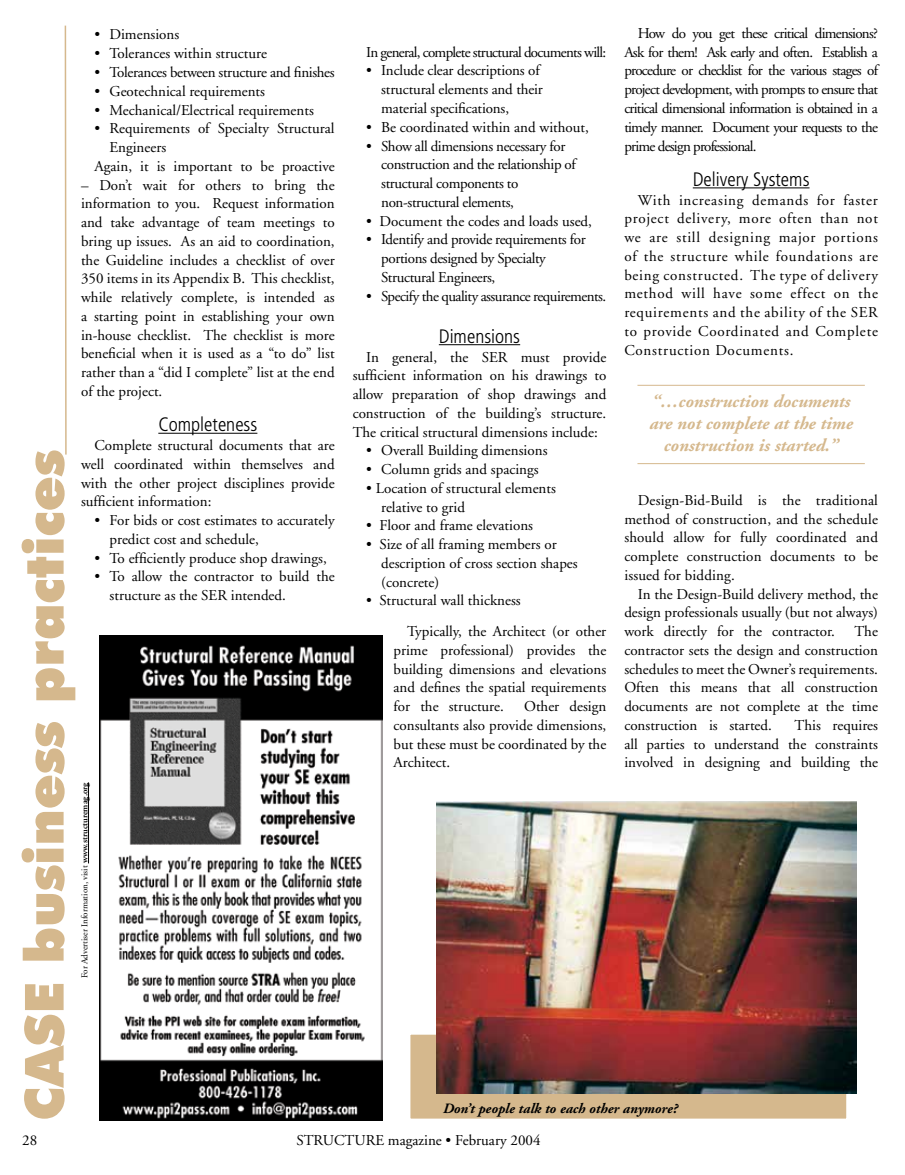
<style>
.page{position:relative;width:905px;height:1175px;background:#fff}
.page>*{position:absolute;margin:0;border:0;box-sizing:border-box;transform-origin:0 0}
.t1{font:900 54px "Futura BT";color:#d5b88d}
.t2{font:300 condensed 19.5px "Frutiger";color:#000}
.t3{font:italic 700 18px/21.6px "Adobe Garamond";color:#d5b88d;text-align:center}
.t4{font:15px/18.8px "Adobe Garamond";color:#000;text-align:justify}
.t5{font:15px/18.8px "Adobe Garamond";letter-spacing:-.025em;color:#000}
.t6{font:15px "Adobe Garamond";letter-spacing:-.05em;color:#000}
.t7{font:15px "Adobe Garamond";letter-spacing:-.035em;color:#000}
.t8{font:italic 700 14.25px "Adobe Garamond";color:#000}
.t9{font:9px "Adobe Garamond";color:#000}
.s1{font-weight:600}
</style>
<div class="page">
<svg style="left:64px;top:25px;width:3px;height:430px"></svg>
<img style="left:99px;top:635px;width:284px;height:485px">
<hr style="left:158px;top:433px;width:99px;height:1px;background:#000">
<hr style="left:439px;top:344px;width:81px;height:1px;background:#000">
<hr style="left:692px;top:187px;width:117px;height:1px;background:#000">
<hr style="left:88px;top:782px;width:1px;height:81px;background:#000">
<hr style="left:637px;top:385px;width:227px;height:1px;background:#d5b88d">
<hr style="left:637px;top:463px;width:227px;height:1px;background:#d5b88d">
<div style="left:409px;top:1034px;width:438px;height:85px;background:#d5b88d"></div>
<div style="left:409px;top:1033px;width:438px;height:87px;border:2px solid #fff"></div>
<img style="left:436px;top:801px;width:420px;height:292px">
<p class="t4" style="left:94px;top:26px;width:86px">• Dimensions</p>
<p class="t4" style="left:94px;top:44px;width:174px">• Tolerances within structure</p>
<p class="t5" style="left:94px;top:63px;width:241px">• Tolerances between structure and finishes</p>
<p class="t4" style="left:94px;top:82px;width:172px">• Geotechnical requirements</p>
<p class="t4" style="left:94px;top:101px;width:221px">• Mechanical/Electrical requirements</p>
<p class="t4" style="left:94px;top:119px;width:242px">• Requirements of Specialty Structural</p>
<p class="t4" style="left:110px;top:138px;width:58px">Engineers</p>
<p class="t4" style="left:94px;top:157px;width:242px">Again, it is important to be proactive</p>
<p class="t4" style="left:81px;top:176px;width:255px">– Don’t wait for others to bring the information to you. Request information and take advantage of team meetings to bring up issues. As an aid to coordination, the Guideline includes a checklist of over 350 items in its Appendix B. This checklist, while relatively complete, is intended as a starting point in establishing your own in-house checklist. The checklist is more beneficial when it is used as a “to do” list rather than a “did I complete” list at the end of the project.</p>
<h2 class="t2" style="left:158px;top:413px;width:101px">Completeness</h2>
<p class="t4" style="left:81px;top:436px;width:255px;text-indent:14px">Complete structural documents that are well coordinated within themselves and with the other project disciplines provide sufficient information:</p>
<p class="t4" style="left:110px;top:511px;width:227px;text-indent:-15px">• For bids or cost estimates to accurately predict cost and schedule,</p>
<p class="t4" style="left:94px;top:549px;width:234px">• To efficiently produce shop drawings,</p>
<p class="t4" style="left:110px;top:567px;width:227px;text-indent:-15px">• To allow the contractor to build the structure as the SER intended.</p>
<h1 class="t1" style="left:12px;top:1121px;width:672px;rotate:-90deg">CASE business practices</h1>
<p class="t9" style="left:80px;top:978px;width:197px;rotate:-90deg">For Advertiser Information, visit <span class="s1">www.structuremag.org</span></p>
<p class="t6" style="left:366px;top:44px;width:241px">In general, complete structural documents will:</p>
<p class="t4" style="left:381px;top:62px;width:163px;text-align:left;text-indent:-15px">• Include clear descriptions of structural elements and their material specifications,</p>
<p class="t4" style="left:366px;top:118px;width:224px">• Be coordinated within and without,</p>
<p class="t5" style="left:381px;top:137px;width:196px;text-indent:-15px">• Show all dimensions necessary for construction and the relationship of structural components to non-structural elements,</p>
<p class="t4" style="left:366px;top:212px;width:227px">• Document the codes and loads used,</p>
<p class="t5" style="left:381px;top:230px;width:206px;text-indent:-15px">• Identify and provide requirements for portions designed by Specialty<br>Structural Engineers,</p>
<p class="t7" style="left:366px;top:288px;width:242px">• Specify the quality assurance requirements.</p>
<h2 class="t2" style="left:439px;top:325px;width:83px">Dimensions</h2>
<p class="t4" style="left:352px;top:348px;width:255px;text-indent:14px">In general, the SER must provide sufficient information on his drawings to allow preparation of shop drawings and construction of the building’s structure.<br>The critical structural dimensions include:</p>
<p class="t4" style="left:366px;top:441px;width:183px">• Overall Building dimensions</p>
<p class="t4" style="left:366px;top:460px;width:174px">• Column grids and spacings</p>
<p class="t4" style="left:381px;top:479px;width:176px;text-indent:-15px">• Location of structural elements relative to grid</p>
<p class="t4" style="left:366px;top:516px;width:168px">• Floor and frame elevations</p>
<p class="t4" style="left:381px;top:535px;width:198px;text-align:left;text-indent:-15px">• Size of all framing members or description of cross section shapes (concrete)</p>
<p class="t4" style="left:407px;top:585px;width:201px;line-height:30.8px;text-indent:-41px">• Structural wall thickness<br>Typically, the Architect (or other</p>
<p class="t4" style="left:393px;top:641px;width:214px">prime professional) provides the building dimensions and elevations and defines the spatial requirements for the structure.</p>
<p class="t4" style="left:393px;top:697px;width:214px;text-indent:131px">Other design consultants also provide dimensions, but these must be coordinated by the Architect.</p>
<p class="t4" style="left:624px;top:24px;width:255px;text-indent:14px">How do you get these critical dimensions?<br>Ask for them! Ask early and often. Establish a procedure or checklist for the various stages of project development, with prompts to ensure that critical dimensional information is obtained in a timely manner. Document your requests to the prime design professional.</p>
<h2 class="t2" style="left:692px;top:168px;width:118px">Delivery Systems</h2>
<p class="t4" style="left:624px;top:191px;width:255px;text-indent:14px">With increasing demands for faster project delivery, more often than not we are still designing major portions of the structure while foundations are being constructed. The type of delivery method will have some effect on the requirements and the ability of the SER to provide Coordinated and Complete Construction Documents.</p>
<p class="t3" style="left:649px;top:391px;width:205px">“…construction documents are not complete at the time construction is started.”</p>
<p class="t4" style="left:624px;top:491px;width:255px;text-indent:14px">Design-Bid-Build is the traditional method of construction, and the schedule should allow for fully coordinated and complete construction documents to be issued for bidding.</p>
<p class="t4" style="left:624px;top:585px;width:255px;text-indent:14px">In the Design-Build delivery method, the design professionals usually (but not always) work directly for the contractor.</p>
<p class="t4" style="left:624px;top:622px;width:255px;text-indent:230px">The contractor sets the design and construction schedules to meet the Owner’s requirements.<br>Often this means that all construction documents are not complete at the time construction is started.</p>
<p class="t4" style="left:624px;top:716px;width:255px;text-indent:170px">This requires all parties to understand the constraints involved in designing and building the</p>
<p class="t8" style="left:443px;top:1100px;width:236px">Don’t people talk to each other anymore?</p>
<p class="t4" style="left:22px;top:1131px;width:16px">28</p>
<p class="t4" style="left:296px;top:1131px;width:246px">STRUCTURE magazine • February 2004</p>
</div>
